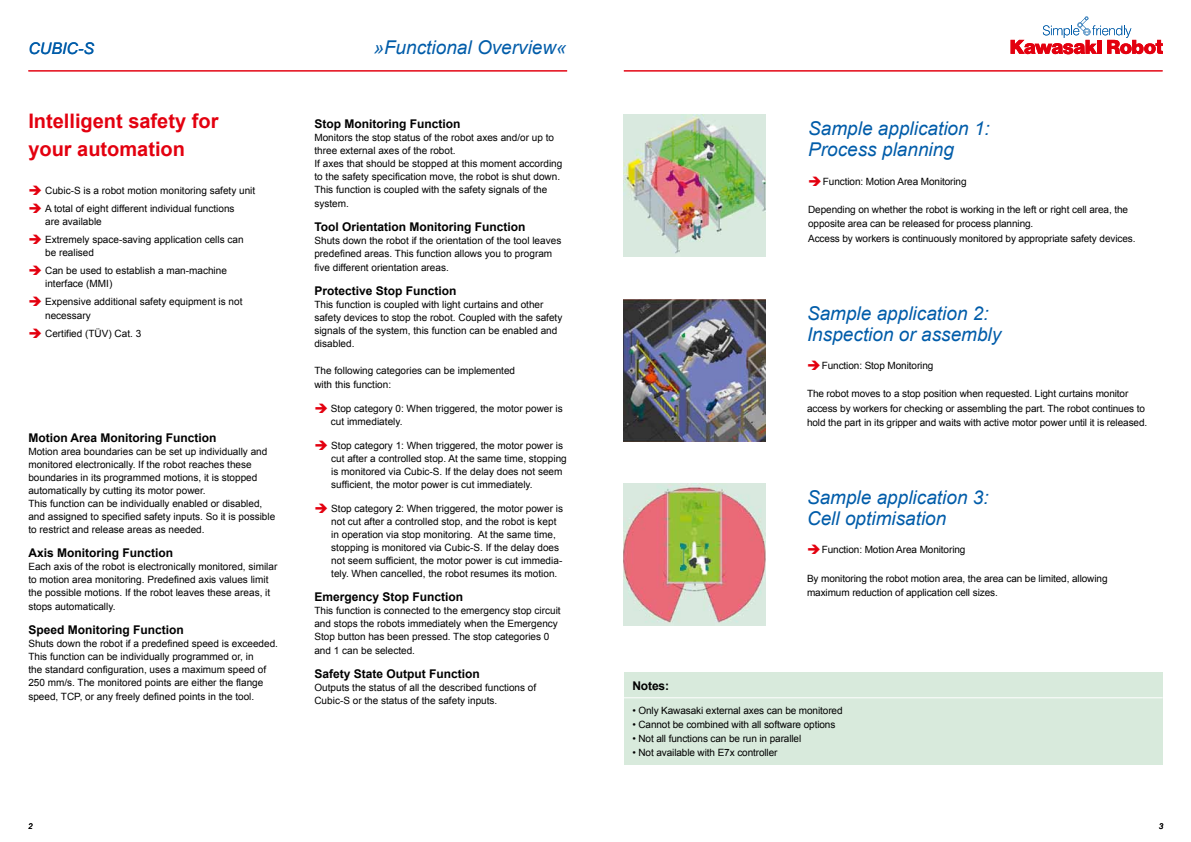
<style>
.page{position:relative;width:1191px;height:842px;background:#fff}
.page>*{position:absolute;margin:0;border:0;box-sizing:border-box;transform-origin:0 0}
.t1{font:700 20px/28.3px "Arial";color:#e3000f}
.t2{font:italic 19px/21.3px "Arial";color:#005ca9}
.t3{font:italic 16px "Arial";color:#005ca9}
.t4{font:700 12px "Arial";color:#000}
.t5{font:10px/13px "Arial";color:#000}
.t6{font:italic 8px "Arial";color:#000}
.s1{color:#e3000f}
</style>
<div class="page">
<img style="left:624px;top:114px;width:141px;height:142px">
<img style="left:624px;top:299px;width:141px;height:142px">
<img style="left:624px;top:483px;width:141px;height:142px">
<div style="left:624px;top:672px;width:538px;height:92px;background:#d8eadc"></div>
<hr style="left:28px;top:70px;width:539px;height:1px;background:#e3000f">
<svg style="left:1010px;top:17px;width:153px;height:37px"></svg>
<hr style="left:624px;top:70px;width:538px;height:1px;background:#e3000f">
<hr style="left:624px;top:697px;width:538px;height:1px;background:#fff">
<h3 class="t3" style="left:28px;top:40px;width:67px">CUBIC-S</h3>
<h1 class="t1" style="left:28px;top:107px;width:192px">Intelligent safety for your automation</h1>
<p class="t5" style="left:28px;top:184px;width:228px"><span class="s1">➔</span> Cubic-S is a robot motion monitoring safety unit</p>
<p class="t5" style="left:45px;top:202px;width:191px;text-indent:-17px"><span class="s1">➔</span> A total of eight different individual functions are available</p>
<p class="t5" style="left:45px;top:233px;width:200px;text-indent:-17px"><span class="s1">➔</span> Extremely space-saving application cells can be realised</p>
<p class="t5" style="left:45px;top:264px;width:183px;text-indent:-17px"><span class="s1">➔</span> Can be used to establish a man-machine interface (MMI)</p>
<p class="t5" style="left:45px;top:294px;width:199px;line-height:14px;text-indent:-17px"><span class="s1">➔</span> Expensive additional safety equipment is not necessary</p>
<p class="t5" style="left:28px;top:327px;width:114px"><span class="s1">➔</span> Certified (TÜV) Cat. 3</p>
<p class="t4" style="left:28px;top:431px;width:190px">Motion Area Monitoring Function</p>
<p class="t5" style="left:28px;top:445px;width:248px">Motion area boundaries can be set up individually and monitored electronically. If the robot reaches these boundaries in its programmed motions, it is stopped automatically by cutting its motor power.<br>This function can be individually enabled or disabled, and assigned to specified safety inputs. So it is possible to restrict and release areas as needed.</p>
<p class="t4" style="left:28px;top:546px;width:146px">Axis Monitoring Function</p>
<p class="t5" style="left:28px;top:560px;width:250px">Each axis of the robot is electronically monitored, similar to motion area monitoring. Predefined axis values limit the possible motions. If the robot leaves these areas, it</p>
<p class="t5" style="left:28px;top:600px;width:89px">stops automatically.</p>
<p class="t4" style="left:28px;top:623px;width:157px">Speed Monitoring Function</p>
<p class="t5" style="left:28px;top:637px;width:251px">Shuts down the robot if a predefined speed is exceeded.<br>This function can be individually programmed or, in<br>the standard configuration, uses a maximum speed of 250 mm/s. The monitored points are either the flange</p>
<p class="t5" style="left:28px;top:690px;width:227px">speed, TCP, or any freely defined points in the tool.</p>
<h2 class="t2" style="left:373px;top:36px;width:195px">»Functional Overview«</h2>
<p class="t4" style="left:314px;top:117px;width:147px">Stop Monitoring Function</p>
<p class="t5" style="left:314px;top:131px;width:249px">Monitors the stop status of the robot axes and/or up to three external axes of the robot.<br>If axes that should be stopped at this moment according to the safety specification move, the robot is shut down.<br>This function is coupled with the safety signals of the</p>
<p class="t5" style="left:314px;top:197px;width:36px">system.</p>
<p class="t4" style="left:314px;top:220px;width:213px">Tool Orientation Monitoring Function</p>
<p class="t5" style="left:314px;top:234px;width:248px">Shuts down the robot if the orientation of the tool leaves predefined areas. This function allows you to program</p>
<p class="t5" style="left:314px;top:261px;width:136px">five different orientation areas.</p>
<p class="t4" style="left:314px;top:284px;width:144px">Protective Stop Function</p>
<p class="t5" style="left:314px;top:298px;width:249px">This function is coupled with light curtains and other safety devices to stop the robot. Coupled with the safety signals of the system, this function can be enabled and disabled.</p>
<p class="t5" style="left:314px;top:363px;width:202px;line-height:14px">The following categories can be implemented with this function:</p>
<p class="t5" style="left:331px;top:402px;width:233px;text-indent:-17px"><span class="s1">➔</span> Stop category 0: When triggered, the motor power is cut immediately.</p>
<p class="t5" style="left:331px;top:439px;width:237px;text-indent:-17px"><span class="s1">➔</span> Stop category 1: When triggered, the motor power is cut after a controlled stop. At the same time, stopping is monitored via Cubic-S. If the delay does not seem sufficient, the motor power is cut immediately.</p>
<p class="t5" style="left:331px;top:502px;width:233px;text-indent:-17px"><span class="s1">➔</span> Stop category 2: When triggered, the motor power is not cut after a controlled stop, and the robot is kept in operation via stop monitoring. At the same time, stopping is monitored via Cubic-S. If the delay does not seem sufficient, the motor power is cut immedia&shy;tely. When cancelled, the robot resumes its motion.</p>
<p class="t4" style="left:314px;top:590px;width:150px">Emergency Stop Function</p>
<p class="t5" style="left:314px;top:604px;width:248px">This function is connected to the emergency stop circuit and stops the robots immediately when the Emergency<br>Stop button has been pressed. The stop categories 0</p>
<p class="t5" style="left:314px;top:644px;width:102px">and 1 can be selected.</p>
<p class="t4" style="left:314px;top:667px;width:167px">Safety State Output Function</p>
<p class="t5" style="left:314px;top:681px;width:223px">Outputs the status of all the described functions of<br>Cubic-S or the status of the safety inputs.</p>
<h2 class="t2" style="left:808px;top:118px;width:183px">Sample application 1:<br>Process planning</h2>
<p class="t5" style="left:808px;top:175px;width:160px"><span class="s1">➔</span>Function: Motion Area Monitoring</p>
<p class="t5" style="left:808px;top:203px;width:329px;line-height:14.2px">Depending on whether the robot is working in the left or right cell area, the opposite area can be released for process planning.<br>Access by workers is continuously monitored by appropriate safety devices.</p>
<h2 class="t2" style="left:807px;top:302px;width:196px">Sample application 2:<br>Inspection or assembly</h2>
<p class="t5" style="left:807px;top:359px;width:128px"><span class="s1">➔</span>Function: Stop Monitoring</p>
<p class="t5" style="left:807px;top:387px;width:342px;line-height:14.2px">The robot moves to a stop position when requested. Light curtains monitor access by workers for checking or assembling the part. The robot continues to hold the part in its gripper and waits with active motor power until it is released.</p>
<h2 class="t2" style="left:807px;top:486px;width:183px">Sample application 3:<br>Cell optimisation</h2>
<p class="t5" style="left:807px;top:543px;width:160px"><span class="s1">➔</span>Function: Motion Area Monitoring</p>
<p class="t5" style="left:807px;top:571px;width:302px;line-height:14.2px">By monitoring the robot motion area, the area can be limited, allowing maximum reduction of application cell sizes.</p>
<p class="t4" style="left:632px;top:679px;width:38px">Notes:</p>
<p class="t5" style="left:632px;top:704px;width:212px">• Only Kawasaki external axes can be monitored</p>
<p class="t5" style="left:632px;top:718px;width:204px">• Cannot be combined with all software options</p>
<p class="t5" style="left:632px;top:732px;width:170px">• Not all functions can be run in parallel</p>
<p class="t5" style="left:632px;top:746px;width:147px">• Not available with E7x controller</p>
<p class="t6" style="left:28px;top:822px;width:6px">2</p>
<p class="t6" style="left:1158px;top:822px;width:6px">3</p>
</div>
